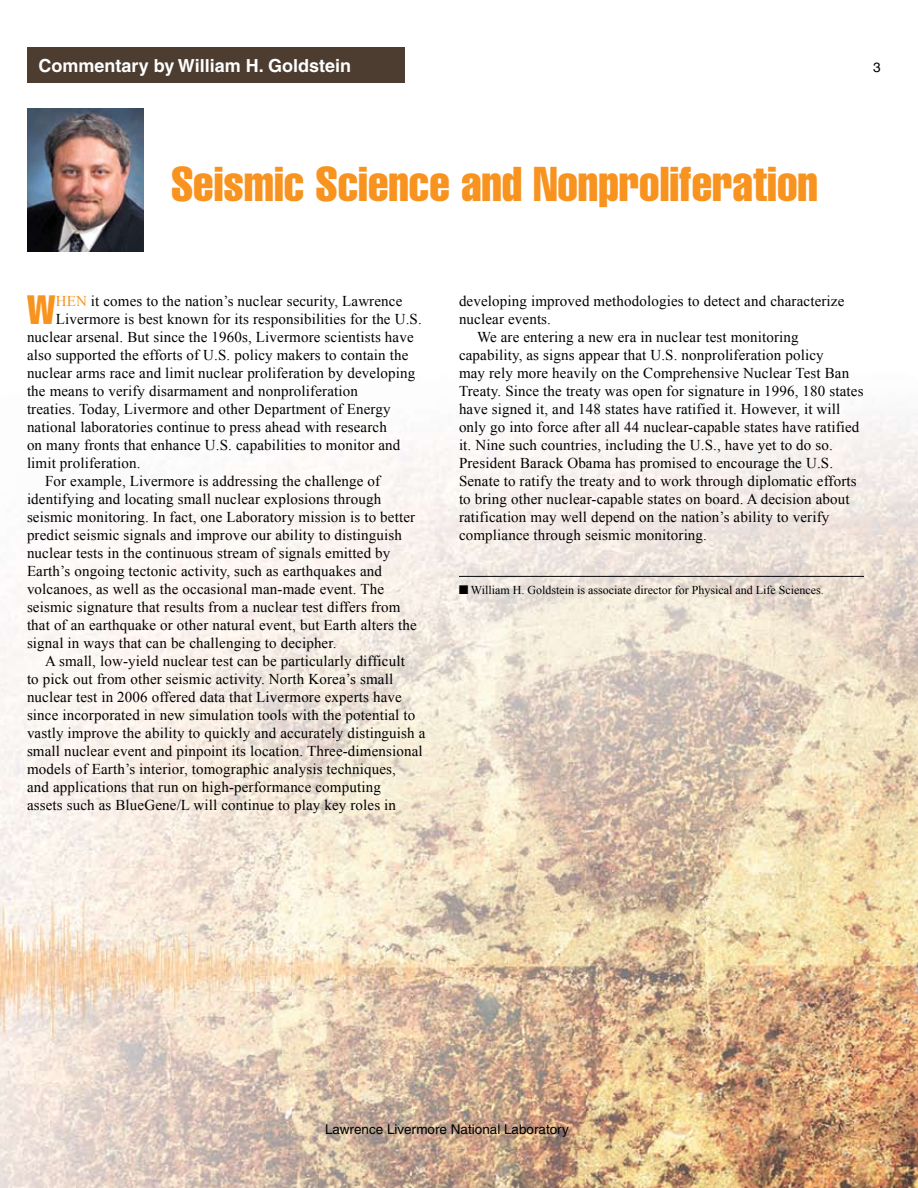
<style>
.page{position:relative;width:918px;height:1188px;background:#fff}
.page>*{position:absolute;margin:0;border:0;box-sizing:border-box;transform-origin:0 0}
.t1{font:extra-condensed 48px "Helvetica";color:#f7931e}
.t2{font:extra-condensed 40.35px "Helvetica";color:#f7931e}
.t3{font:700 18px "Helvetica";color:#fff}
.t4{font:15px "Times New Roman";letter-spacing:.01em;color:#000}
.t5{font:13.5px "Helvetica";color:#000}
.t6{font:12px "Times New Roman";color:#000}
.s1{color:#f7931e}
.s2{font-family:"Monotype Sorts"}
</style>
<div class="page">
<img style="left:0;top:414px;width:918px;height:774px">
<div style="left:27px;top:47px;width:378px;height:36px;background:#4d3c30"></div>
<img style="left:27px;top:108px;width:117px;height:144px">
<hr style="left:459px;top:576px;width:405px;height:1px;background:#000">
<p class="t3" style="left:39px;top:55px;width:314px">Commentary by William H. Goldstein</p>
<p class="t5" style="left:873px;top:59px;width:9px">3</p>
<h1 class="t1" style="left:171px;top:153px;width:648px">Seismic Science and Nonproliferation</h1>
<h2 class="t2" style="left:27px;top:284px;width:30px">W</h2>
<p class="t4" style="left:56px;top:291px;width:348px"><span class="s1">hen</span> it comes to the nation’s nuclear security, Lawrence</p>
<p class="t4" style="left:56px;top:309px;width:368px">Livermore is best known for its responsibilities for the U.S.</p>
<p class="t4" style="left:27px;top:327px;width:388px">nuclear arsenal. But since the 1960s, Livermore scientists have</p>
<p class="t4" style="left:27px;top:345px;width:383px">also supported the efforts of U.S. policy makers to contain the</p>
<p class="t4" style="left:27px;top:363px;width:390px">nuclear arms race and limit nuclear proliferation by developing</p>
<p class="t4" style="left:27px;top:381px;width:332px">the means to verify disarmament and nonproliferation</p>
<p class="t4" style="left:27px;top:399px;width:365px">treaties. Today, Livermore and other Department of Energy</p>
<p class="t4" style="left:27px;top:417px;width:361px">national laboratories continue to press ahead with research</p>
<p class="t4" style="left:27px;top:435px;width:375px">on many fronts that enhance U.S. capabilities to monitor and</p>
<p class="t4" style="left:27px;top:453px;width:115px">limit proliferation.</p>
<p class="t4" style="left:45px;top:471px;width:337px">For example, Livermore is addressing the challenge of</p>
<p class="t4" style="left:27px;top:489px;width:356px">identifying and locating small nuclear explosions through</p>
<p class="t4" style="left:27px;top:507px;width:390px">seismic monitoring. In fact, one Laboratory mission is to better</p>
<p class="t4" style="left:27px;top:525px;width:376px">predict seismic signals and improve our ability to distinguish</p>
<p class="t4" style="left:27px;top:543px;width:365px">nuclear tests in the continuous stream of signals emitted by</p>
<p class="t4" style="left:27px;top:561px;width:357px">Earth’s ongoing tectonic activity, such as earthquakes and</p>
<p class="t4" style="left:27px;top:579px;width:359px">volcanoes, as well as the occasional man-made event. The</p>
<p class="t4" style="left:27px;top:597px;width:375px">seismic signature that results from a nuclear test differs from</p>
<p class="t4" style="left:27px;top:615px;width:391px">that of an earthquake or other natural event, but Earth alters the</p>
<p class="t4" style="left:27px;top:633px;width:311px">signal in ways that can be challenging to decipher.</p>
<p class="t4" style="left:45px;top:651px;width:361px">A small, low-yield nuclear test can be particularly difficult</p>
<p class="t4" style="left:27px;top:669px;width:368px">to pick out from other seismic activity. North Korea’s small</p>
<p class="t4" style="left:27px;top:687px;width:376px">nuclear test in 2006 offered data that Livermore experts have</p>
<p class="t4" style="left:27px;top:705px;width:390px">since incorporated in new simulation tools with the potential to</p>
<p class="t4" style="left:27px;top:723px;width:400px">vastly improve the ability to quickly and accurately distinguish a</p>
<p class="t4" style="left:27px;top:741px;width:397px">small nuclear event and pinpoint its location. Three-dimensional</p>
<p class="t4" style="left:27px;top:759px;width:371px">models of Earth’s interior, tomographic analysis techniques,</p>
<p class="t4" style="left:27px;top:777px;width:355px">and applications that run on high-performance computing</p>
<p class="t4" style="left:27px;top:795px;width:371px">assets such as BlueGene/L will continue to play key roles in</p>
<p class="t4" style="left:459px;top:291px;width:387px">developing improved methodologies to detect and characterize</p>
<p class="t4" style="left:459px;top:309px;width:94px">nuclear events.</p>
<p class="t4" style="left:477px;top:327px;width:323px">We are entering a new era in nuclear test monitoring</p>
<p class="t4" style="left:459px;top:345px;width:366px">capability, as signs appear that U.S. nonproliferation policy</p>
<p class="t4" style="left:459px;top:363px;width:392px">may rely more heavily on the Comprehensive Nuclear Test Ban</p>
<p class="t4" style="left:459px;top:381px;width:406px">Treaty. Since the treaty was open for signature in 1996, 180 states</p>
<p class="t4" style="left:459px;top:399px;width:383px">have signed it, and 148 states have ratified it. However, it will</p>
<p class="t4" style="left:459px;top:417px;width:402px">only go into force after all 44 nuclear-capable states have ratified</p>
<p class="t4" style="left:459px;top:435px;width:375px">it. Nine such countries, including the U.S., have yet to do so.</p>
<p class="t4" style="left:459px;top:453px;width:376px">President Barack Obama has promised to encourage the U.S.</p>
<p class="t4" style="left:459px;top:471px;width:399px">Senate to ratify the treaty and to work through diplomatic efforts</p>
<p class="t4" style="left:459px;top:489px;width:392px">to bring other nuclear-capable states on board. A decision about</p>
<p class="t4" style="left:459px;top:507px;width:372px">ratification may well depend on the nation’s ability to verify</p>
<p class="t4" style="left:459px;top:525px;width:250px">compliance through seismic monitoring.</p>
<p class="t6" style="left:459px;top:582px;width:366px"><span class="s2">n</span> William H. Goldstein is associate director for Physical and Life Sciences.</p>
<p class="t5" style="left:325px;top:1121px;width:245px">Lawrence Livermore National Laboratory</p>
</div>
